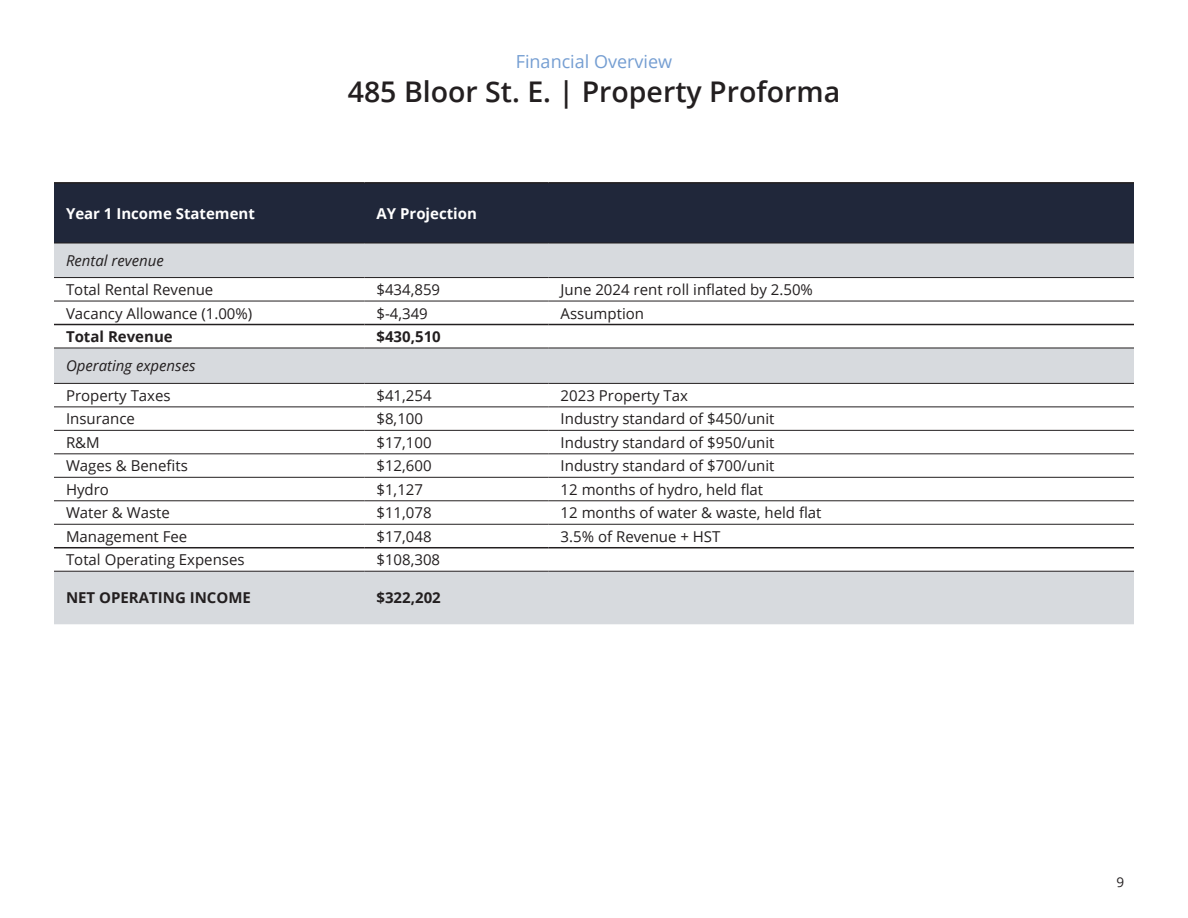
<style>
.page{position:relative;width:1188px;height:918px;background:#fff}
.page>*{position:absolute;margin:0;border:0;box-sizing:border-box;transform-origin:0 0}
.t1{font:600 28.5px "Open Sans";color:#231f20}
.t2{font:18px "Open Sans";color:#759ed2}
.t3{font:15px "Open Sans";color:#231f20}
.t4{font:700 15px "Open Sans";color:#231f20}
.t5{font:700 15px "Open Sans";color:#fff}
.t6{font:italic 15px "Open Sans";color:#231f20}
.t7{font:13.5px "Open Sans";color:#231f20}
</style>
<div class="page">
<div style="left:54px;top:184px;width:1080px;height:59px;background:#20273a"></div>
<svg style="left:54px;top:244px;width:1080px;height:380px"></svg>
<hr style="left:54px;top:243px;width:310px;height:1px;background:#231f20">
<hr style="left:364px;top:243px;width:185px;height:1px;background:#231f20">
<hr style="left:549px;top:243px;width:585px;height:1px;background:#231f20">
<hr style="left:54px;top:277px;width:310px;height:1px;background:#231f20">
<hr style="left:364px;top:277px;width:185px;height:1px;background:#231f20">
<hr style="left:549px;top:277px;width:585px;height:1px;background:#231f20">
<hr style="left:54px;top:301px;width:310px;height:1px;background:#231f20">
<hr style="left:364px;top:301px;width:185px;height:1px;background:#231f20">
<hr style="left:549px;top:301px;width:585px;height:1px;background:#231f20">
<hr style="left:54px;top:348px;width:310px;height:1px;background:#231f20">
<hr style="left:364px;top:348px;width:185px;height:1px;background:#231f20">
<hr style="left:549px;top:348px;width:585px;height:1px;background:#231f20">
<hr style="left:54px;top:383px;width:310px;height:1px;background:#231f20">
<hr style="left:364px;top:383px;width:185px;height:1px;background:#231f20">
<hr style="left:549px;top:383px;width:585px;height:1px;background:#231f20">
<hr style="left:54px;top:407px;width:310px;height:1px;background:#231f20">
<hr style="left:364px;top:407px;width:185px;height:1px;background:#231f20">
<hr style="left:549px;top:407px;width:585px;height:1px;background:#231f20">
<hr style="left:54px;top:430px;width:310px;height:1px;background:#231f20">
<hr style="left:364px;top:430px;width:185px;height:1px;background:#231f20">
<hr style="left:549px;top:430px;width:585px;height:1px;background:#231f20">
<hr style="left:54px;top:453px;width:310px;height:1px;background:#231f20">
<hr style="left:364px;top:453px;width:185px;height:1px;background:#231f20">
<hr style="left:549px;top:453px;width:585px;height:1px;background:#231f20">
<hr style="left:54px;top:477px;width:310px;height:1px;background:#231f20">
<hr style="left:364px;top:477px;width:185px;height:1px;background:#231f20">
<hr style="left:549px;top:477px;width:585px;height:1px;background:#231f20">
<hr style="left:54px;top:500px;width:310px;height:1px;background:#231f20">
<hr style="left:364px;top:500px;width:185px;height:1px;background:#231f20">
<hr style="left:549px;top:500px;width:585px;height:1px;background:#231f20">
<hr style="left:54px;top:524px;width:310px;height:1px;background:#231f20">
<hr style="left:364px;top:524px;width:185px;height:1px;background:#231f20">
<hr style="left:549px;top:524px;width:585px;height:1px;background:#231f20">
<hr style="left:54px;top:571px;width:310px;height:1px;background:#231f20">
<hr style="left:364px;top:571px;width:185px;height:1px;background:#231f20">
<hr style="left:549px;top:571px;width:585px;height:1px;background:#231f20">
<hr style="left:54px;top:182px;width:310px;height:2px;background:#231f20">
<hr style="left:364px;top:182px;width:185px;height:2px;background:#231f20">
<hr style="left:549px;top:182px;width:585px;height:2px;background:#231f20">
<hr style="left:54px;top:324px;width:310px;height:1px;background:#231f20">
<hr style="left:364px;top:324px;width:185px;height:1px;background:#231f20">
<hr style="left:549px;top:324px;width:585px;height:1px;background:#231f20">
<hr style="left:54px;top:547px;width:310px;height:1px;background:#231f20">
<hr style="left:364px;top:547px;width:185px;height:1px;background:#231f20">
<hr style="left:549px;top:547px;width:585px;height:1px;background:#231f20">
<p class="t2" style="left:516px;top:49px;width:158px">Financial Overview</p>
<p class="t1" style="left:348px;top:72px;width:494px">485 Bloor St. E. | Property Proforma</p>
<p class="t5" style="left:66px;top:203px;width:190px">Year 1 Income Statement</p>
<p class="t5" style="left:376px;top:203px;width:102px">AY Projection</p>
<p class="t6" style="left:66px;top:250px;width:99px">Rental revenue</p>
<p class="t3" style="left:66px;top:279px;width:149px">Total Rental Revenue</p>
<p class="t3" style="left:376px;top:279px;width:65px">$434,859</p>
<p class="t3" style="left:561px;top:279px;width:254px">June 2024 rent roll inflated by 2.50%</p>
<p class="t3" style="left:66px;top:303px;width:188px">Vacancy Allowance (1.00%)</p>
<p class="t3" style="left:376px;top:303px;width:53px">$-4,349</p>
<p class="t3" style="left:561px;top:303px;width:85px">Assumption</p>
<p class="t4" style="left:66px;top:326px;width:108px">Total Revenue</p>
<p class="t4" style="left:376px;top:326px;width:66px">$430,510</p>
<p class="t6" style="left:66px;top:356px;width:131px">Operating expenses</p>
<p class="t3" style="left:66px;top:385px;width:106px">Property Taxes</p>
<p class="t3" style="left:376px;top:385px;width:57px">$41,254</p>
<p class="t3" style="left:561px;top:385px;width:129px">2023 Property Tax</p>
<p class="t3" style="left:66px;top:409px;width:70px">Insurance</p>
<p class="t3" style="left:376px;top:409px;width:48px">$8,100</p>
<p class="t3" style="left:561px;top:409px;width:215px">Industry standard of $450/unit</p>
<p class="t3" style="left:66px;top:432px;width:35px">R&amp;M</p>
<p class="t3" style="left:376px;top:432px;width:57px">$17,100</p>
<p class="t3" style="left:561px;top:432px;width:215px">Industry standard of $950/unit</p>
<p class="t3" style="left:66px;top:456px;width:123px">Wages &amp; Benefits</p>
<p class="t3" style="left:376px;top:456px;width:57px">$12,600</p>
<p class="t3" style="left:561px;top:456px;width:215px">Industry standard of $700/unit</p>
<p class="t3" style="left:66px;top:479px;width:45px">Hydro</p>
<p class="t3" style="left:376px;top:479px;width:48px">$1,127</p>
<p class="t3" style="left:561px;top:479px;width:204px">12 months of hydro, held flat</p>
<p class="t3" style="left:66px;top:503px;width:105px">Water &amp; Waste</p>
<p class="t3" style="left:376px;top:503px;width:57px">$11,078</p>
<p class="t3" style="left:561px;top:503px;width:262px">12 months of water &amp; waste, held flat</p>
<p class="t3" style="left:66px;top:526px;width:123px">Management Fee</p>
<p class="t3" style="left:376px;top:526px;width:57px">$17,048</p>
<p class="t3" style="left:561px;top:526px;width:161px">3.5% of Revenue + HST</p>
<p class="t3" style="left:66px;top:549px;width:180px">Total Operating Expenses</p>
<p class="t3" style="left:376px;top:549px;width:65px">$108,308</p>
<p class="t4" style="left:66px;top:587px;width:186px">NET OPERATING INCOME</p>
<p class="t4" style="left:376px;top:587px;width:66px">$322,202</p>
<p class="t7" style="left:1117px;top:873px;width:9px">9</p>
</div>
